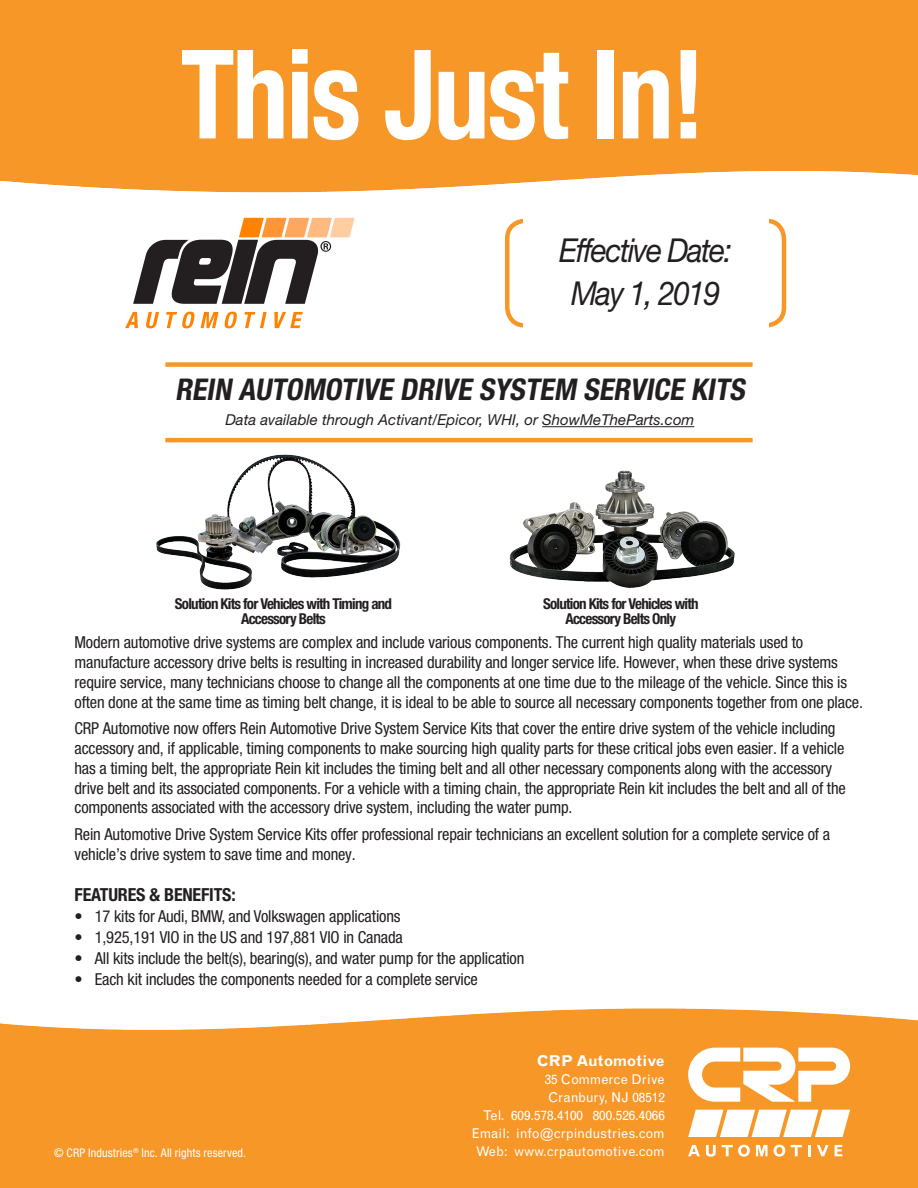
<style>
.page{position:relative;width:918px;height:1188px;background:#fff}
.page>*{position:absolute;margin:0;border:0;box-sizing:border-box;transform-origin:0 0}
.t1{font:700 condensed 123.75px "Helvetica Neue LT Std";letter-spacing:-.02em;color:#fff;scale:.91 1}
.t2{font:italic 33px "Helvetica Neue LT Std";letter-spacing:-.05em;color:#231f20;scale:.91 1}
.t3{font:italic 700 condensed 30px "Helvetica Neue LT Std";color:#231f20}
.t4{font:700 condensed 18px "Helvetica Neue LT Std";letter-spacing:-.01em;color:#231f20}
.t5{font:condensed 16.5px/19.8px "Helvetica Neue LT Std";letter-spacing:-.01em;color:#231f20}
.t6{font:700 condensed 15px/15px "Helvetica Neue LT Std";letter-spacing:-.05em;color:#231f20;text-align:center}
.t7{font:italic 15px "Helvetica Neue LT Std";color:#231f20}
.t8{font:700 15px "Grotesque MT Std";color:#fff}
.t9{font:13.5px/18px "Grotesque MT Std";color:#fff;text-align:right}
.t10{font:condensed 12px "Helvetica Neue LT Std";letter-spacing:.01em;color:#fff}
</style>
<div class="page">
<img style="left:0;top:158px;width:918px;height:35px">
<div style="left:0;top:0;width:918px;height:158px;background:#f79728"></div>
<svg style="left:125px;top:312px;width:178px;height:16px"></svg>
<svg style="left:133px;top:218px;width:222px;height:86px"></svg>
<div style="left:505px;top:219px;width:281px;height:109px;border:4px solid #f79728;border-radius:18px"></div>
<img style="left:0;top:1008px;width:918px;height:36px">
<div style="left:0;top:1044px;width:918px;height:144px;background:#f79728"></div>
<svg style="left:688px;top:1048px;width:162px;height:54px"></svg>
<svg style="left:688px;top:1145px;width:12px;height:11px"></svg>
<svg style="left:706px;top:1145px;width:10px;height:12px"></svg>
<svg style="left:722px;top:1145px;width:28px;height:12px"></svg>
<svg style="left:756px;top:1145px;width:12px;height:11px"></svg>
<svg style="left:774px;top:1145px;width:11px;height:12px"></svg>
<svg style="left:791px;top:1145px;width:11px;height:11px"></svg>
<svg style="left:808px;top:1145px;width:3px;height:11px"></svg>
<svg style="left:817px;top:1145px;width:12px;height:11px"></svg>
<svg style="left:835px;top:1145px;width:8px;height:11px"></svg>
<svg style="left:688px;top:1110px;width:162px;height:27px;background:#fdefdf"></svg>
<div style="left:523px;top:198px;width:246px;height:150px;background:#fff"></div>
<div style="left:165px;top:362px;width:588px;height:5px;background:#f79728"></div>
<hr style="left:165px;top:438px;width:588px;height:4px;background:#f79728">
<hr style="left:542px;top:426px;width:152px;height:1px;background:#231f20">
<img style="left:509px;top:470px;width:226px;height:118px">
<img style="left:156px;top:441px;width:258px;height:149px">
<h1 class="t1" style="left:181px;top:20px;width:578px">This Just In!</h1>
<p class="t2" style="left:559px;top:231px;width:191px">Effective Date:</p>
<p class="t2" style="left:571px;top:274px;width:166px">May 1, 2019</p>
<p class="t3" style="left:175px;top:372px;width:577px">REIN AUTOMOTIVE DRIVE SYSTEM SERVICE KITS</p>
<p class="t7" style="left:225px;top:411px;width:470px">Data available through Activant/Epicor, WHI, or ShowMeTheParts.com</p>
<p class="t6" style="left:175px;top:596px;width:219px">Solution Kits for Vehicles with Timing and<br>Accessory Belts</p>
<p class="t6" style="left:543px;top:596px;width:157px">Solution Kits for Vehicles with<br>Accessory Belts Only</p>
<p class="t5" style="left:75px;top:632px;width:790px">Modern automotive drive systems are complex and include various components. The current high quality materials used to manufacture accessory drive belts is resulting in increased durability and longer service life. However, when these drive systems require service, many technicians choose to change all the components at one time due to the mileage of the vehicle. Since this is often done at the same time as timing belt change, it is ideal to be able to source all necessary components together from one place.</p>
<p class="t5" style="left:75px;top:718px;width:773px">CRP Automotive now offers Rein Automotive Drive System Service Kits that cover the entire drive system of the vehicle including accessory and, if applicable, timing components to make sourcing high quality parts for these critical jobs even easier. If a vehicle has a timing belt, the appropriate Rein kit includes the timing belt and all other necessary components along with the accessory drive belt and its associated components. For a vehicle with a timing chain, the appropriate Rein kit includes the belt and all of the components associated with the accessory drive system, including the water pump.</p>
<p class="t5" style="left:75px;top:824px;width:757px">Rein Automotive Drive System Service Kits offer professional repair technicians an excellent solution for a complete service of a vehicle’s drive system to save time and money.</p>
<p class="t4" style="left:75px;top:883px;width:163px">FEATURES &amp; BENEFITS:</p>
<p class="t5" style="left:75px;top:906px;width:328px">• 17 kits for Audi, BMW, and Volkswagen applications</p>
<p class="t5" style="left:75px;top:927px;width:330px">• 1,925,191 VIO in the US and 197,881 VIO in Canada</p>
<p class="t5" style="left:75px;top:948px;width:451px">• All kits include the belt(s), bearing(s), and water pump for the application</p>
<p class="t5" style="left:75px;top:969px;width:405px">• Each kit includes the components needed for a complete service</p>
<p class="t8" style="left:537px;top:1052px;width:129px">CRP Automotive</p>
<p class="t9" style="left:472px;top:1070px;width:195px">35 Commerce Drive<br>Cranbury, NJ 08512<br>Tel. 609.578.4100 800.526.4066<br>Email: info@crpindustries.com</p>
<p class="t10" style="left:54px;top:1145px;width:193px">© CRP Industries<sup>®</sup> Inc. All rights reserved.</p>
<p class="t9" style="left:476px;top:1142px;width:191px">Web: www.crpautomotive.com</p>
</div>
